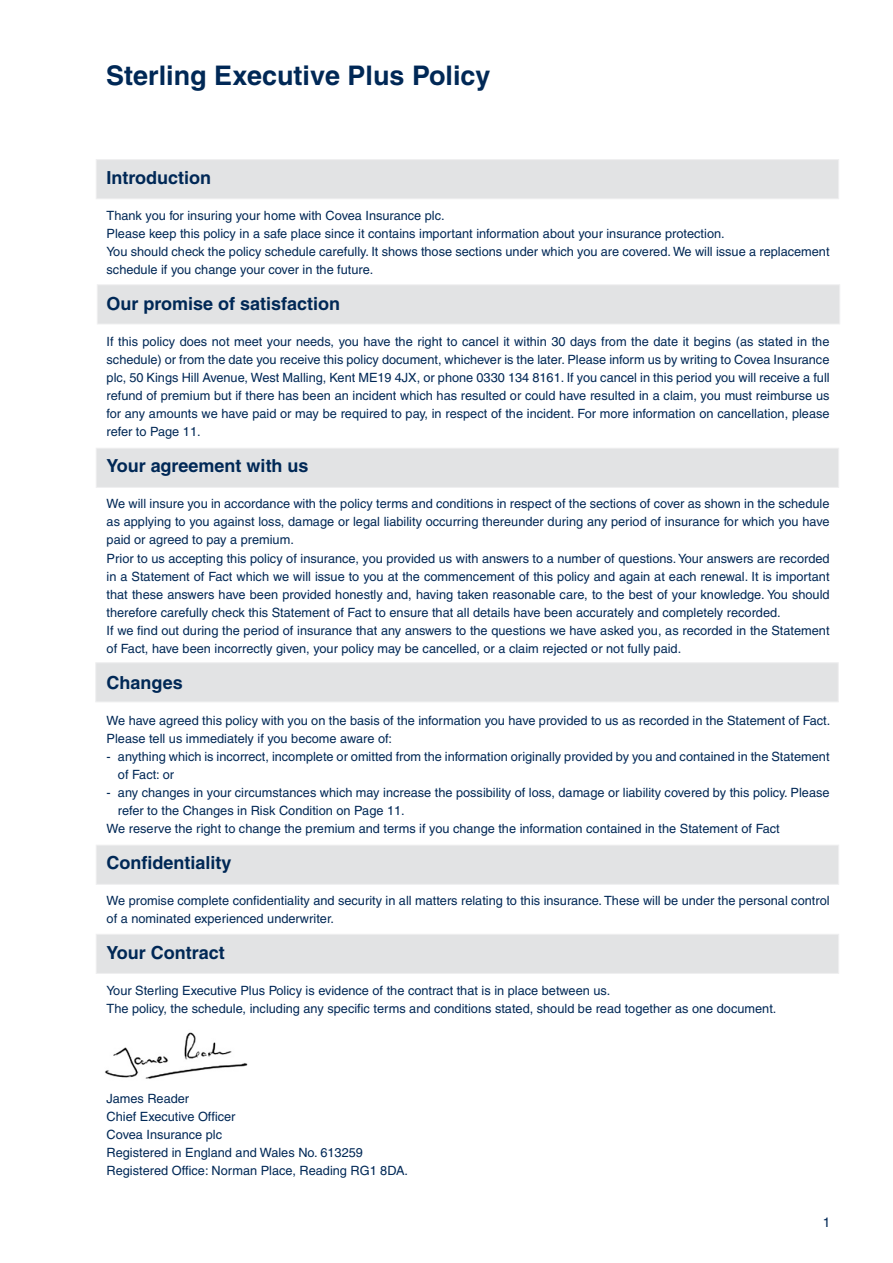
<style>
.page{position:relative;width:893px;height:1263px;background:#fff}
.page>*{position:absolute;margin:0;border:0;box-sizing:border-box;transform-origin:0 0}
.t1{font:700 27px "Helvetica";color:#002856}
.t2{font:700 18px "Helvetica";color:#002856}
.t3{font:13.5px "Helvetica";color:#002856}
.t4{font:12.75px/18px "Helvetica";color:#002856}
</style>
<div class="page">
<img style="left:105px;top:1032px;width:143px;height:47px">
<div style="left:96px;top:662px;width:742px;height:40px;background:#e2e3e4;border:1px solid #efeff0"></div>
<div style="left:96px;top:845px;width:743px;height:39px;background:#e2e3e4"></div>
<div style="left:96px;top:934px;width:743px;height:39px;background:#e2e3e4;border:1px solid #efeff0"></div>
<div style="left:97px;top:285px;width:743px;height:39px;background:#e2e3e4"></div>
<div style="left:96px;top:159px;width:743px;height:40px;background:#e2e3e4;border:1px solid #efeff0"></div>
<div style="left:96px;top:448px;width:743px;height:39px;background:#e2e3e4"></div>
<h1 class="t1" style="left:106px;top:59px;width:386px">Sterling Executive Plus Policy</h1>
<h2 class="t2" style="left:107px;top:167px;width:106px">Introduction</h2>
<p class="t4" style="left:107px;top:207px;width:724px">Thank you for insuring your home with Covea Insurance plc.<br>Please keep this policy in a safe place since it contains important information about your insurance protection.<br>You should check the policy schedule carefully. It shows those sections under which you are covered. We will issue a replacement schedule if you change your cover in the future.</p>
<h2 class="t2" style="left:107px;top:293px;width:235px">Our promise of satisfaction</h2>
<p class="t4" style="left:107px;top:333px;width:725px;text-align:justify">If this policy does not meet your needs, you have the right to cancel it within 30 days from the date it begins (as stated in the schedule) or from the date you receive this policy document, whichever is the later. Please inform us by writing to Covea Insurance plc, 50 Kings Hill Avenue, West Malling, Kent ME19 4JX, or phone 0330 134 8161. If you cancel in this period you will receive a full refund of premium but if there has been an incident which has resulted or could have resulted in a claim, you must reimburse us for any amounts we have paid or may be required to pay, in respect of the incident. For more information on cancellation, please refer to Page 11.</p>
<h2 class="t2" style="left:107px;top:455px;width:204px">Your agreement with us</h2>
<p class="t4" style="left:107px;top:495px;width:725px">We will insure you in accordance with the policy terms and conditions in respect of the sections of cover as shown in the schedule as applying to you against loss, damage or legal liability occurring thereunder during any period of insurance for which you have paid or agreed to pay a premium.<br>Prior to us accepting this policy of insurance, you provided us with answers to a number of questions. Your answers are recorded in a Statement of Fact which we will issue to you at the commencement of this policy and again at each renewal. It is important that these answers have been provided honestly and, having taken reasonable care, to the best of your knowledge. You should therefore carefully check this Statement of Fact to ensure that all details have been accurately and completely recorded.<br>If we find out during the period of insurance that any answers to the questions we have asked you, as recorded in the Statement of Fact, have been incorrectly given, your policy may be cancelled, or a claim rejected or not fully paid.</p>
<h2 class="t2" style="left:107px;top:671px;width:78px">Changes</h2>
<p class="t4" style="left:107px;top:711px;width:725px">We have agreed this policy with you on the basis of the information you have provided to us as recorded in the Statement of Fact.<br>Please tell us immediately if you become aware of:</p>
<p class="t4" style="left:118px;top:747px;width:713px;text-indent:-11px">- anything which is incorrect, incomplete or omitted from the information originally provided by you and contained in the Statement of Fact: or</p>
<p class="t4" style="left:107px;top:783px;width:724px">- any changes in your circumstances which may increase the possibility of loss, damage or liability covered by this policy. Please</p>
<p class="t4" style="left:118px;top:801px;width:288px">refer to the Changes in Risk Condition on Page 11.</p>
<p class="t4" style="left:107px;top:819px;width:675px">We reserve the right to change the premium and terms if you change the information contained in the Statement of Fact</p>
<h2 class="t2" style="left:107px;top:851px;width:127px">Confidentiality</h2>
<p class="t4" style="left:107px;top:891px;width:724px">We promise complete confidentiality and security in all matters relating to this insurance. These will be under the personal control of a nominated experienced underwriter.</p>
<h2 class="t2" style="left:107px;top:941px;width:120px">Your Contract</h2>
<p class="t4" style="left:107px;top:981px;width:671px">Your Sterling Executive Plus Policy is evidence of the contract that is in place between us.<br>The policy, the schedule, including any specific terms and conditions stated, should be read together as one document.</p>
<p class="t4" style="left:107px;top:1089px;width:303px">James Reader<br>Chief Executive Officer<br>Covea Insurance plc<br>Registered in England and Wales No. 613259<br>Registered Office: Norman Place, Reading RG1 8DA.</p>
<p class="t3" style="left:823px;top:1214px;width:9px">1</p>
</div>
